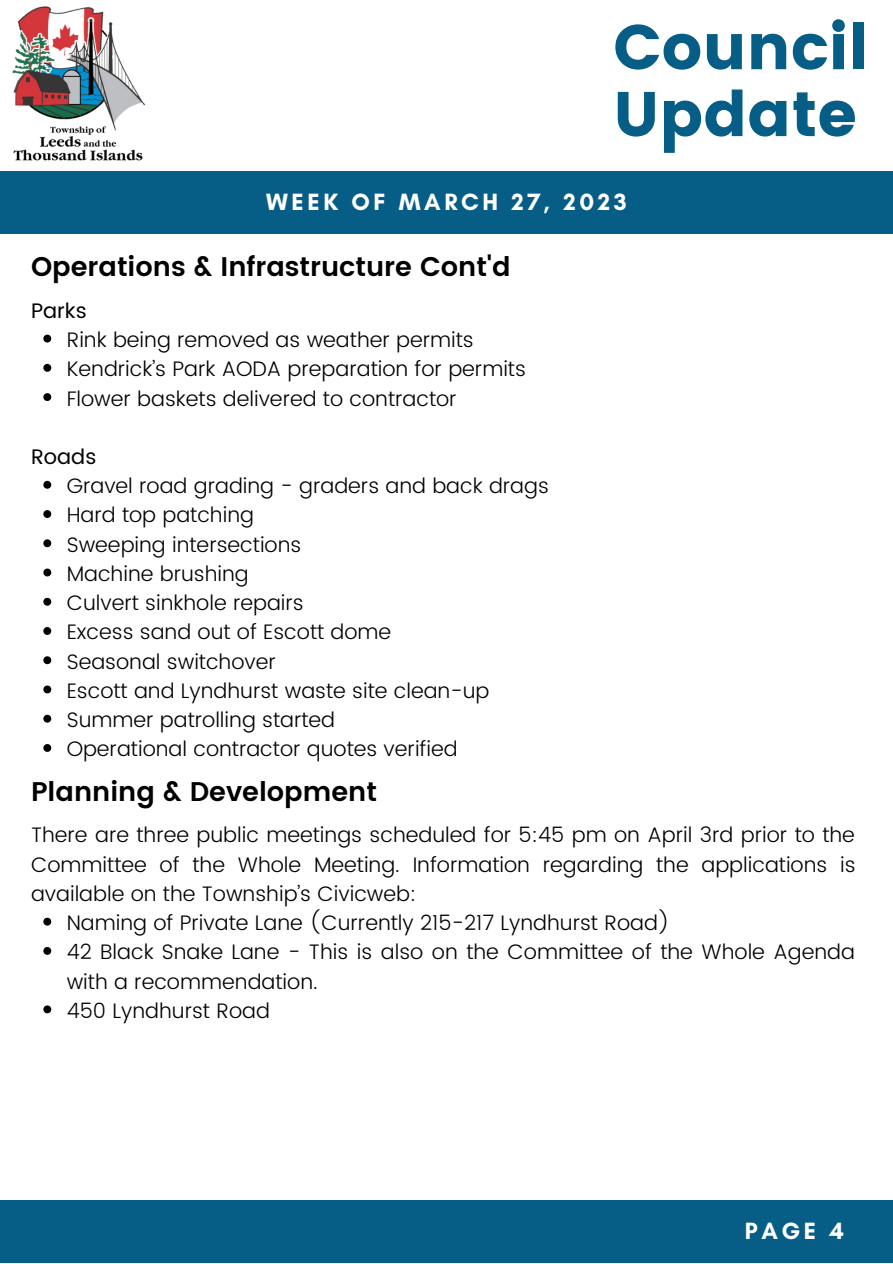
<style>
.page{position:relative;width:893px;height:1264px;background:#fff}
.page>*{position:absolute;margin:0;border:0;box-sizing:border-box;transform-origin:0 0}
.t1{font:63px/66.9px "Poppins";color:#065d85}
.t2{font:600 27px "Poppins";color:#000}
.t3{font:700 24px "Glacial Indifference";letter-spacing:.15em;color:#fff}
.t4{font:300 21px/29.2px "Poppins";color:#000}
.t5{font:21px "Poppins";color:#000}
</style>
<div class="page">
<div style="left:0;top:172px;width:892px;height:61px;background:#065d85"></div>
<div style="left:0;top:1200px;width:892px;height:62px;background:#065d85"></div>
<img style="left:0;top:6px;width:155px;height:166px">
<svg style="left:43px;top:334px;width:8px;height:8px"></svg>
<svg style="left:43px;top:364px;width:8px;height:8px"></svg>
<svg style="left:43px;top:393px;width:8px;height:8px"></svg>
<svg style="left:43px;top:481px;width:8px;height:7px"></svg>
<svg style="left:43px;top:510px;width:8px;height:8px"></svg>
<svg style="left:43px;top:539px;width:8px;height:8px"></svg>
<svg style="left:43px;top:568px;width:8px;height:8px"></svg>
<svg style="left:43px;top:598px;width:8px;height:7px"></svg>
<svg style="left:43px;top:627px;width:8px;height:8px"></svg>
<svg style="left:43px;top:656px;width:8px;height:8px"></svg>
<svg style="left:43px;top:685px;width:8px;height:8px"></svg>
<svg style="left:43px;top:714px;width:8px;height:8px"></svg>
<svg style="left:43px;top:744px;width:8px;height:8px"></svg>
<svg style="left:43px;top:917px;width:8px;height:8px"></svg>
<svg style="left:43px;top:947px;width:8px;height:7px"></svg>
<svg style="left:43px;top:1005px;width:8px;height:8px"></svg>
<h1 class="t1" style="left:613px;top:14px;width:257px">Council<br>Update</h1>
<p class="t3" style="left:266px;top:187px;width:362px">WEEK OF MARCH 27, 2023</p>
<p class="t2" style="left:31px;top:251px;width:481px">Operations &amp; Infrastructure Cont'd</p>
<p class="t5" style="left:31px;top:298px;width:57px">Parks</p>
<p class="t4" style="left:67px;top:325px;width:461px">Rink being removed as weather permits<br>Kendrick’s Park AODA preparation for permits<br>Flower baskets delivered to contractor</p>
<p class="t5" style="left:31px;top:444px;width:67px">Roads</p>
<p class="t4" style="left:67px;top:471px;width:483px">Gravel road grading - graders and back drags<br>Hard top patching<br>Sweeping intersections<br>Machine brushing<br>Culvert sinkhole repairs<br>Excess sand out of Escott dome<br>Seasonal switchover<br>Escott and Lyndhurst waste site clean-up<br>Summer patrolling started<br>Operational contractor quotes verified</p>
<p class="t2" style="left:31px;top:776px;width:347px">Planning &amp; Development</p>
<p class="t4" style="left:31px;top:820px;width:826px;text-align:justify">There are three public meetings scheduled for 5:45 pm on April 3rd prior to the Committee of the Whole Meeting. Information regarding the applications is available on the Township’s Civicweb:</p>
<p class="t4" style="left:67px;top:908px;width:789px">Naming of Private Lane (Currently 215-217 Lyndhurst Road)<br>42 Black Snake Lane - This is also on the Committee of the Whole Agenda with a recommendation.<br>450 Lyndhurst Road</p>
<p class="t3" style="left:744px;top:1215px;width:100px">PAGE 4</p>
</div>
